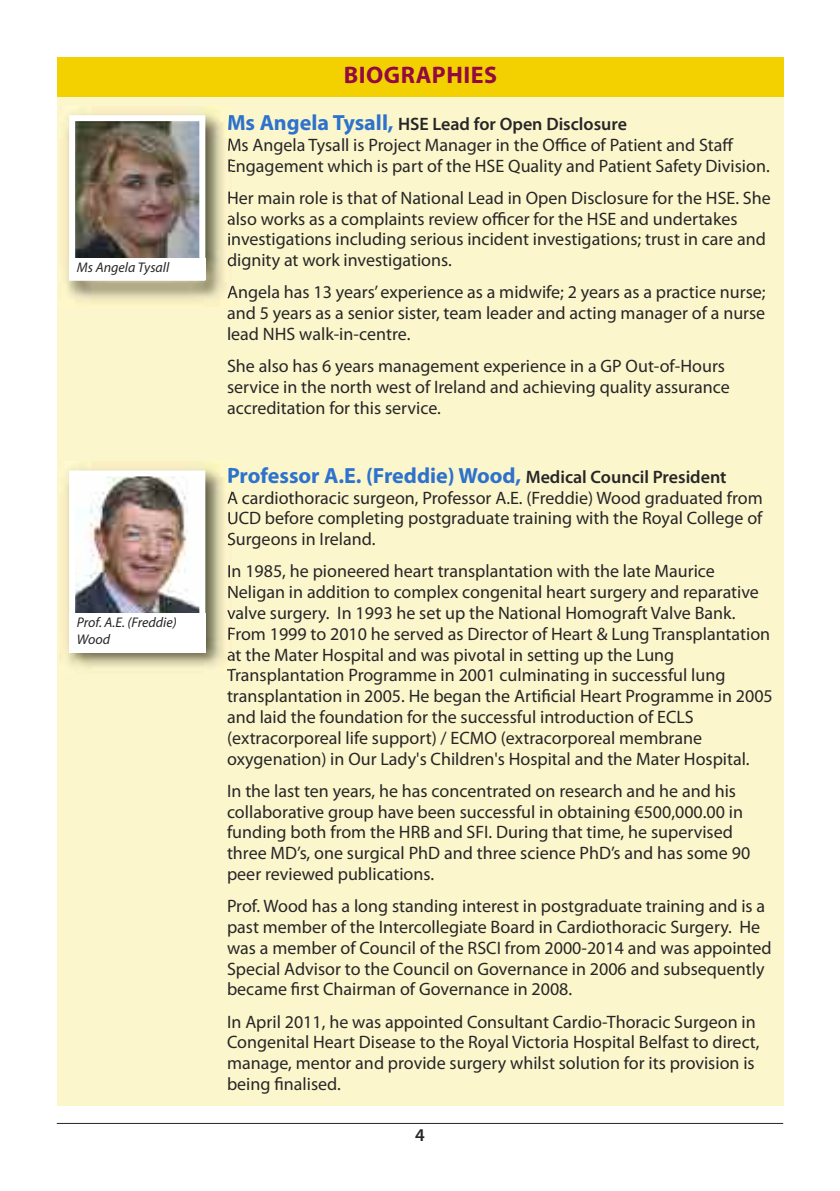
<style>
.page{position:relative;width:840px;height:1191px;background:#fff}
.page>*{position:absolute;margin:0;border:0;box-sizing:border-box;transform-origin:0 0}
.t1{font:700 24px "Myriad Pro";letter-spacing:.02em;color:#920a41}
.t2{font:700 22px "Myriad Pro";color:#2d72cc}
.t3{font:18px/20.8px "Myriad Pro";color:#272627}
.t4{font:600 18px "Myriad Pro";color:#272627}
.t5{font:italic 14px/16.8px "Myriad Pro";color:#272627}
.s1{font-weight:700;font-size:22px;color:#2d72cc}
.s2{font-weight:600}
.s3{font-weight:600;font-size:18px;color:#272627}
</style>
<div class="page">
<hr style="left:57px;top:1123px;width:725px;height:1px;background:#272627">
<div style="left:57px;top:95px;width:726px;height:1011px;background:#fcf6cc"></div>
<div style="left:57px;top:57px;width:726px;height:39px;background:#f3d100"></div>
<img style="left:64px;top:106px;width:161px;height:197px">
<img style="left:228px;top:115px;width:4px;height:15px">
<img style="left:228px;top:138px;width:4px;height:13px">
<img style="left:228px;top:159px;width:4px;height:13px">
<svg style="left:228px;top:191px;width:4px;height:13px"></svg>
<svg style="left:227px;top:215px;width:5px;height:10px"></svg>
<img style="left:228px;top:233px;width:3px;height:13px">
<img style="left:227px;top:257px;width:5px;height:10px">
<img style="left:227px;top:286px;width:5px;height:13px">
<img style="left:76px;top:122px;width:122px;height:136px">
<div style="left:69px;top:115px;width:136px;height:166px;border:6px solid #fff"></div>
<div style="left:69px;top:258px;width:136px;height:22px;background:#fff"></div>
<img style="left:64px;top:462px;width:168px;height:212px">
<img style="left:228px;top:467px;width:4px;height:18px">
<svg style="left:227px;top:491px;width:5px;height:13px"></svg>
<img style="left:228px;top:511px;width:4px;height:17px">
<img style="left:228px;top:532px;width:4px;height:17px">
<img style="left:228px;top:564px;width:4px;height:17px">
<img style="left:228px;top:585px;width:4px;height:17px">
<img style="left:227px;top:608px;width:5px;height:14px">
<svg style="left:228px;top:627px;width:4px;height:13px"></svg>
<svg style="left:227px;top:648px;width:5px;height:13px"></svg>
<svg style="left:227px;top:668px;width:5px;height:5px"></svg>
<img style="left:76px;top:477px;width:122px;height:136px">
<div style="left:69px;top:470px;width:136px;height:178px;border:6px solid #fff"></div>
<div style="left:69px;top:613px;width:136px;height:40px;background:#fff"></div>
<p class="t5" style="left:77px;top:260px;width:94px">Ms Angela Tysall</p>
<p class="t5" style="left:77px;top:615px;width:101px">Prof. A.E. (Freddie)<br>Wood</p>
<h1 class="t1" style="left:344px;top:65px;width:154px">BIOGRAPHIES</h1>
<p class="t3" style="left:227px;top:115px;width:544px"><span class="s1">Ms Angela Tysall,</span> <span class="s2">HSE Lead for Open Disclosure<br></span>Ms Angela Tysall is Project Manager in the Office of Patient and Staff<br>Engagement which is part of the HSE Quality and Patient Safety Division.</p>
<p class="t3" style="left:227px;top:189px;width:545px">Her main role is that of National Lead in Open Disclosure for the HSE. She also works as a complaints review officer for the HSE and undertakes investigations including serious incident investigations; trust in care and dignity at work investigations.</p>
<p class="t3" style="left:227px;top:283px;width:540px;text-align:justify">Angela has 13 years’ experience as a midwife; 2 years as a practice nurse; and 5 years as a senior sister, team leader and acting manager of a nurse lead NHS walk-in-centre.</p>
<p class="t3" style="left:227px;top:357px;width:504px">She also has 6 years management experience in a GP Out-of-Hours service in the north west of Ireland and achieving quality assurance accreditation for this service.</p>
<p class="t2" style="left:227px;top:467px;width:501px">Professor A.E. (Freddie) Wood, <span class="s3">Medical Council President</span></p>
<p class="t3" style="left:227px;top:488px;width:537px;text-align:justify">A cardiothoracic surgeon, Professor A.E. (Freddie) Wood graduated from UCD before completing postgraduate training with the Royal College of Surgeons in Ireland.</p>
<p class="t3" style="left:227px;top:562px;width:547px">In 1985, he pioneered heart transplantation with the late Maurice Neligan in addition to complex congenital heart surgery and reparative valve surgery. In 1993 he set up the National Homograft Valve Bank.<br>From 1999 to 2010 he served as Director of Heart &amp; Lung Transplantation at the Mater Hospital and was pivotal in setting up the Lung Transplantation Programme in 2001 culminating in successful lung transplantation in 2005. He began the Artificial Heart Programme in 2005 and laid the foundation for the successful introduction of ECLS (extracorporeal life support) / ECMO (extracorporeal membrane oxygenation) in Our Lady's Children's Hospital and the Mater Hospital.</p>
<p class="t3" style="left:227px;top:781px;width:524px">In the last ten years, he has concentrated on research and he and his collaborative group have been successful in obtaining €500,000.00 in funding both from the HRB and SFI. During that time, he supervised three MD’s, one surgical PhD and three science PhD’s and has some 90 peer reviewed publications.</p>
<p class="t3" style="left:227px;top:897px;width:545px">Prof. Wood has a long standing interest in postgraduate training and is a past member of the Intercollegiate Board in Cardiothoracic Surgery. He was a member of Council of the RSCI from 2000-2014 and was appointed Special Advisor to the Council on Governance in 2006 and subsequently became first Chairman of Governance in 2008.</p>
<p class="t3" style="left:227px;top:1012px;width:533px">In April 2011, he was appointed Consultant Cardio-Thoracic Surgeon in Congenital Heart Disease to the Royal Victoria Hospital Belfast to direct, manage, mentor and provide surgery whilst solution for its provision is being finalised.</p>
<p class="t4" style="left:415px;top:1128px;width:11px">4</p>
</div>
